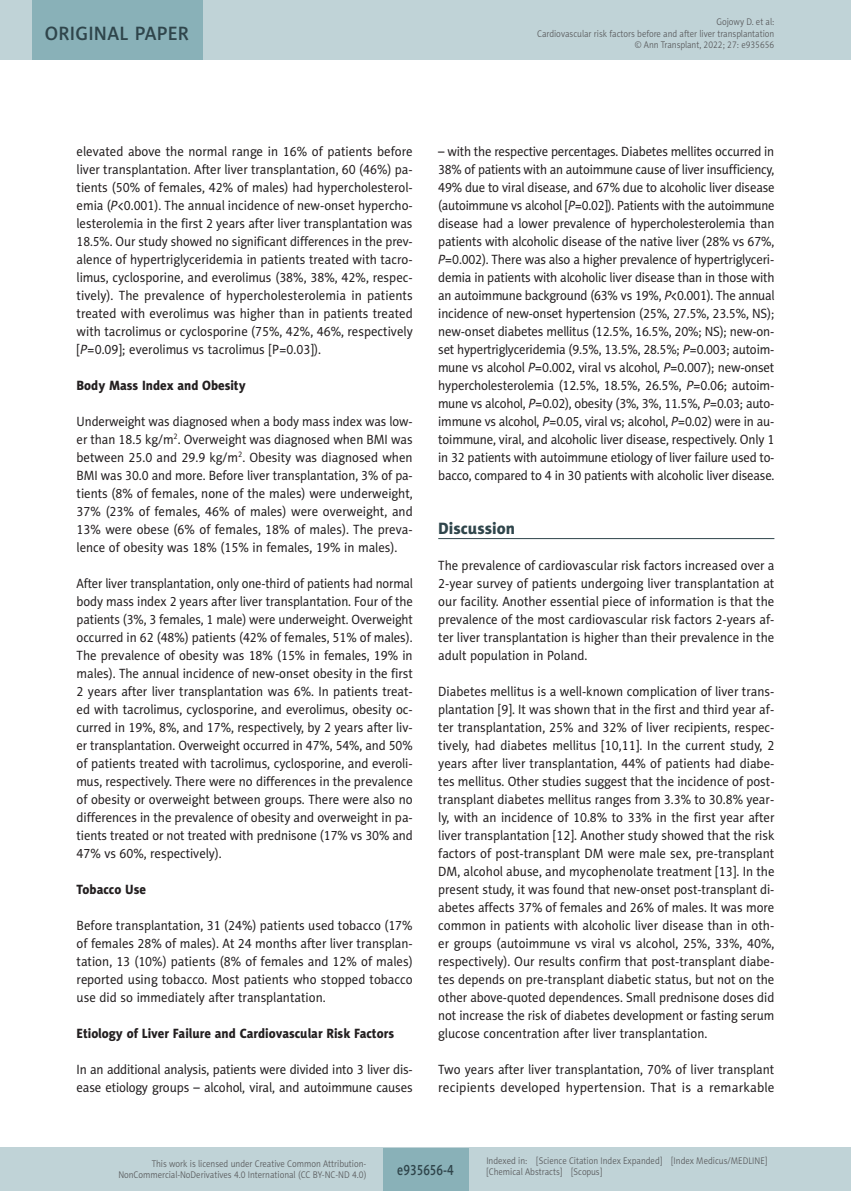
<style>
.page{position:relative;width:851px;height:1191px;background:#fff}
.page>*{position:absolute;margin:0;border:0;box-sizing:border-box;transform-origin:0 0}
.t1{font:19.5px "Naomi Sans EFN Medium";letter-spacing:.015em;color:#2f454b}
.AT_Headline_1{font:16.5px "Naomi Sans EFN Heavy";color:#2f454b}
.t2{font:15px "Naomi Sans EFN Medium";color:#2f454b;scale:.8 1}
.AT_Body{font:13.5px/18px "Naomi Sans EFN";color:#231f20;text-align:justify;scale:.95 1}
.AT_Body-2{font:13.5px/18px "Naomi Sans EFN";color:#231f20;text-align:justify;scale:.93 1}
.AT_Headline_2{font:13.5px "Naomi Sans EFN Heavy";color:#231f20;scale:.95 1}
.t3{font:9.75px/11.2px "Naomi Sans EFN Light";color:#57585a;text-align:right;scale:.9 1}
.s1{font-style:italic}
</style>
<div class="page">
<hr style="left:438px;top:538px;width:336px;height:1px;background:#2f454b">
<div style="left:0;top:1148px;width:850px;height:43px;background:#c0d3d7"></div>
<div style="left:383px;top:1147px;width:85px;height:43px;background:#89b1b8"></div>
<div style="left:0;top:0;width:850px;height:60px;background:#c0d3d7"></div>
<hr style="left:850px;top:0;width:1px;height:60px;background:#c0d3d7">
<div style="left:32px;top:0;width:170px;height:60px;background:#89b1b8"></div>
<h1 class="t1" style="left:45px;top:22px;width:146px">ORIGINAL PAPER</h1>
<p class="t3" style="left:537px;top:16px;width:265px">Gojowy D. et al:<br>Cardiovascular risk factors before and after liver transplantation © Ann Transplant, 2022; 27: e935656</p>
<p class="AT_Body" style="left:77px;top:142px;width:355px">elevated above the normal range in 16% of patients before liver transplantation. After liver transplantation, 60 (46%) pa&shy;tients (50% of females, 42% of males) had hypercholesterol&shy;emia (<span class="s1">P</span>&lt;0.001). The annual incidence of new-onset hypercho&shy;lesterolemia in the first 2 years after liver transplantation was 18.5%. Our study showed no significant differences in the prev&shy;alence of hypertriglyceridemia in patients treated with tacro&shy;limus, cyclosporine, and everolimus (38%, 38%, 42%, respec&shy;tively). The prevalence of hypercholesterolemia in patients treated with everolimus was higher than in patients treated with tacrolimus or cyclosporine (75%, 42%, 46%, respectively [<span class="s1">P</span>=0.09]; everolimus vs tacrolimus [P=0.03]).</p>
<p class="AT_Headline_2" style="left:77px;top:377px;width:179px">Body Mass Index and Obesity</p>
<p class="AT_Body-2" style="left:77px;top:412px;width:363px">Underweight was diagnosed when a body mass index was low&shy;er than 18.5 kg/m<sup>2</sup>. Overweight was diagnosed when BMI was between 25.0 and 29.9 kg/m<sup>2</sup>. Obesity was diagnosed when BMI was 30.0 and more. Before liver transplantation, 3% of pa&shy;tients (8% of females, none of the males) were underweight, 37% (23% of females, 46% of males) were overweight, and 13% were obese (6% of females, 18% of males). The preva&shy;lence of obesity was 18% (15% in females, 19% in males).</p>
<p class="AT_Body-2" style="left:77px;top:574px;width:363px">After liver transplantation, only one-third of patients had normal body mass index 2 years after liver transplantation. Four of the patients (3%, 3 females, 1 male) were underweight. Overweight occurred in 62 (48%) patients (42% of females, 51% of males).<br>The prevalence of obesity was 18% (15% in females, 19% in males). The annual incidence of new-onset obesity in the first 2 years after liver transplantation was 6%. In patients treat&shy;ed with tacrolimus, cyclosporine, and everolimus, obesity oc&shy;curred in 19%, 8%, and 17%, respectively, by 2 years after liv&shy;er transplantation. Overweight occurred in 47%, 54%, and 50% of patients treated with tacrolimus, cyclosporine, and everoli&shy;mus, respectively. There were no differences in the prevalence of obesity or overweight between groups. There were also no differences in the prevalence of obesity and overweight in pa&shy;tients treated or not treated with prednisone (17% vs 30% and 47% vs 60%, respectively).</p>
<p class="AT_Headline_2" style="left:77px;top:881px;width:75px">Tobacco Use</p>
<p class="AT_Body" style="left:77px;top:916px;width:355px">Before transplantation, 31 (24%) patients used tobacco (17% of females 28% of males). At 24 months after liver transplan&shy;tation, 13 (10%) patients (8% of females and 12% of males) reported using tobacco. Most patients who stopped tobacco use did so immediately after transplantation.</p>
<p class="AT_Headline_2" style="left:77px;top:1025px;width:335px">Etiology of Liver Failure and Cardiovascular Risk Factors</p>
<p class="AT_Body" style="left:77px;top:1060px;width:355px">In an additional analysis, patients were divided into 3 liver dis&shy;ease etiology groups – alcohol, viral, and autoimmune causes</p>
<p class="AT_Body" style="left:438px;top:142px;width:355px">– with the respective percentages. Diabetes mellites occurred in 38% of patients with an autoimmune cause of liver insufficiency, 49% due to viral disease, and 67% due to alcoholic liver disease (autoimmune vs alcohol [<span class="s1">P</span>=0.02]). Patients with the autoimmune disease had a lower prevalence of hypercholesterolemia than patients with alcoholic disease of the native liver (28% vs 67%, <span class="s1">P</span>=0.002). There was also a higher prevalence of hypertriglyceri&shy;demia in patients with alcoholic liver disease than in those with an autoimmune background (63% vs 19%, <span class="s1">P</span>&lt;0.001). The annual incidence of new-onset hypertension (25%, 27.5%, 23.5%, NS); new-onset diabetes mellitus (12.5%, 16.5%, 20%; NS); new-on&shy;set hypertriglyceridemia (9.5%, 13.5%, 28.5%; <span class="s1">P</span>=0.003; autoim&shy;mune vs alcohol <span class="s1">P</span>=0.002, viral vs alcohol, <span class="s1">P</span>=0.007); new-onset hypercholesterolemia (12.5%, 18.5%, 26.5%, <span class="s1">P</span>=0.06; autoim&shy;mune vs alcohol, <span class="s1">P</span>=0.02), obesity (3%, 3%, 11.5%, <span class="s1">P</span>=0.03; auto&shy;immune vs alcohol, <span class="s1">P</span>=0.05, viral vs; alcohol, <span class="s1">P</span>=0.02) were in au&shy;toimmune, viral, and alcoholic liver disease, respectively. Only 1 in 32 patients with autoimmune etiology of liver failure used to&shy;bacco, compared to 4 in 30 patients with alcoholic liver disease.</p>
<p class="AT_Headline_1" style="left:438px;top:518px;width:78px">Discussion</p>
<p class="AT_Body" style="left:438px;top:556px;width:355px">The prevalence of cardiovascular risk factors increased over a 2-year survey of patients undergoing liver transplantation at our facility. Another essential piece of information is that the prevalence of the most cardiovascular risk factors 2-years af&shy;ter liver transplantation is higher than their prevalence in the adult population in Poland.</p>
<p class="AT_Body" style="left:438px;top:682px;width:355px">Diabetes mellitus is a well-known complication of liver trans&shy;plantation [9]. It was shown that in the first and third year af&shy;ter transplantation, 25% and 32% of liver recipients, respec&shy;tively, had diabetes mellitus [10,11]. In the current study, 2 years after liver transplantation, 44% of patients had diabe&shy;tes mellitus. Other studies suggest that the incidence of post&shy;transplant diabetes mellitus ranges from 3.3% to 30.8% year&shy;ly, with an incidence of 10.8% to 33% in the first year after liver transplantation [12]. Another study showed that the risk factors of post-transplant DM were male sex, pre-transplant DM, alcohol abuse, and mycophenolate treatment [13]. In the present study, it was found that new-onset post-transplant di&shy;abetes affects 37% of females and 26% of males. It was more common in patients with alcoholic liver disease than in oth&shy;er groups (autoimmune vs viral vs alcohol, 25%, 33%, 40%, respectively). Our results confirm that post-transplant diabe&shy;tes depends on pre-transplant diabetic status, but not on the other above-quoted dependences. Small prednisone doses did not increase the risk of diabetes development or fasting serum glucose concentration after liver transplantation.</p>
<p class="AT_Body" style="left:438px;top:1060px;width:355px">Two years after liver transplantation, 70% of liver transplant recipients developed hypertension. That is a remarkable</p>
<p class="t3" style="left:118px;top:1158px;width:277px">This work is licensed under Creative Common Attribution-<br>NonCommercial-NoDerivatives 4.0 International (CC BY-NC-ND 4.0)</p>
<p class="t2" style="left:397px;top:1160px;width:72px">e935656-4</p>
<p class="t3" style="left:486px;top:1155px;width:313px;text-align:left">Indexed in: [Science Citation Index Expanded] [Index Medicus/MEDLINE] [Chemical Abstracts] [Scopus]</p>
</div>
